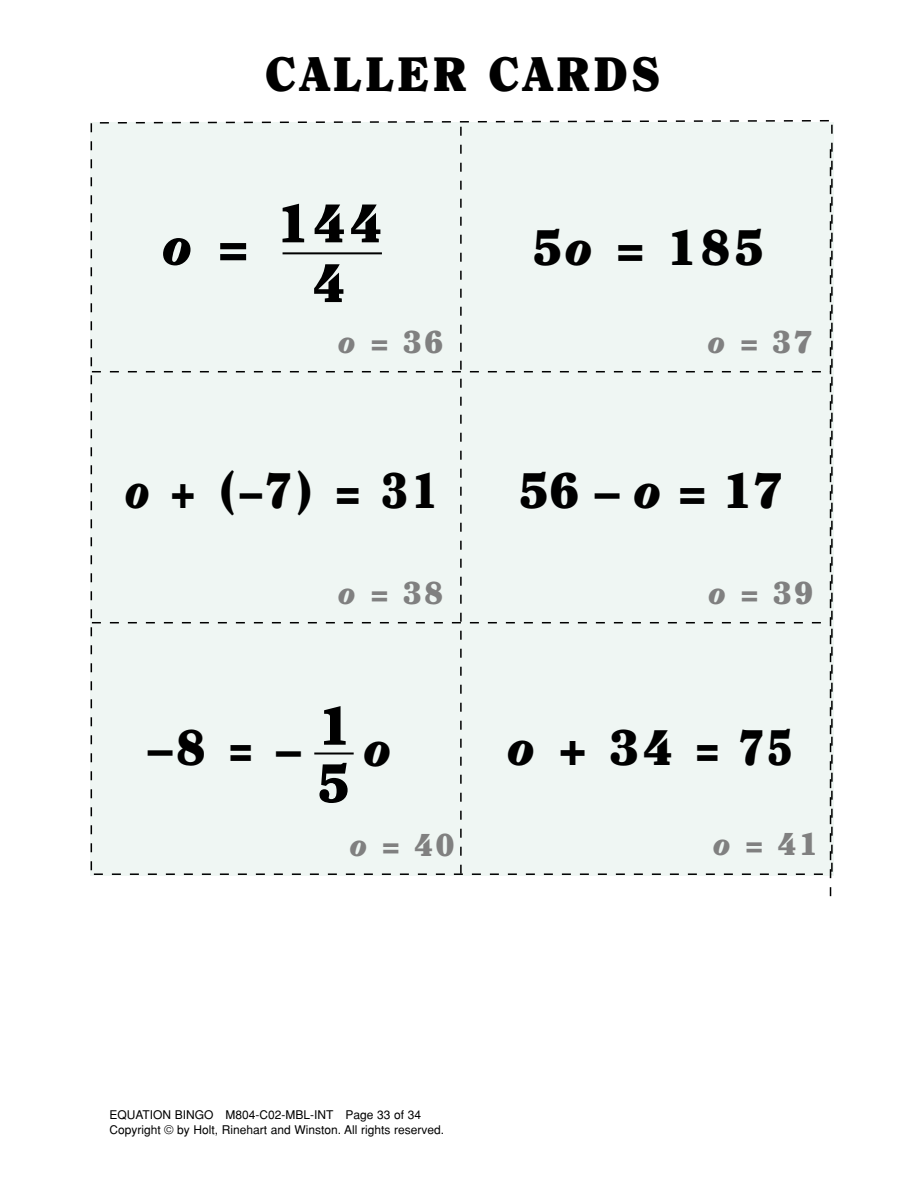
<style>
.page{position:relative;width:918px;height:1188px;background:#fff}
.page>*{position:absolute;margin:0;border:0;box-sizing:border-box;transform-origin:0 0}
.t1{font:900 54px "Clearface";color:#000}
.t2{font:italic 900 54px "Clearface";color:#000}
.t3{font:900 49.65px "Clearface";letter-spacing:.065em;color:#000}
.t4{font:900 49.65px "Clearface";letter-spacing:.065em;color:#000;scale:.9 1}
.t5{font:900 48px "Clearface";letter-spacing:.065em;color:#000}
.t6{font:900 31.5px "Clearface";letter-spacing:.065em;color:#808080}
.t7{font:12px/14.4px "Helvetica";color:#000}
.s1{font-style:normal}
.s2{font-style:italic}
</style>
<div class="page">
<div style="left:92px;top:121px;width:741px;height:775px;background:#eff6f3"></div>
<hr style="left:283px;top:252px;width:99px;height:2px;background:#000">
<hr style="left:314px;top:753px;width:40px;height:2px;background:#000">
<h3 class="t5" style="left:265px;top:54px;width:397px">CALLER CARDS</h3>
<h1 class="t2" style="left:163px;top:223px;width:87px">o <span class="s1">=</span></h1>
<h1 class="t1" style="left:277px;top:201px;width:108px">144</h1>
<h1 class="t1" style="left:313px;top:261px;width:34px">4</h1>
<h2 class="t3" style="left:532px;top:227px;width:234px">5<span class="s2">o</span> = 185</h2>
<h3 class="t6" style="left:339px;top:329px;width:106px"><span class="s2">o</span> = 36</h3>
<h3 class="t6" style="left:709px;top:329px;width:106px"><span class="s2">o</span> = 37</h3>
<h2 class="t4" style="left:126px;top:470px;width:349px"><span class="s2">o +</span> (–7) = 31</h2>
<h2 class="t3" style="left:519px;top:470px;width:266px">56 – <span class="s2">o</span> = 17</h2>
<h3 class="t6" style="left:339px;top:580px;width:106px"><span class="s2">o</span> = 38</h3>
<h3 class="t6" style="left:709px;top:580px;width:106px"><span class="s2">o</span> = 39</h3>
<h2 class="t3" style="left:148px;top:727px;width:107px">–8 =</h2>
<h1 class="t1" style="left:318px;top:703px;width:34px">1</h1>
<h2 class="t3" style="left:276px;top:728px;width:118px">– <span class="s2">o</span></h2>
<h1 class="t1" style="left:317px;top:761px;width:34px">5</h1>
<h2 class="t3" style="left:508px;top:727px;width:286px"><span class="s2">o</span> + 34 = 75</h2>
<h3 class="t6" style="left:350px;top:832px;width:106px"><span class="s2">o</span> = 40</h3>
<h3 class="t6" style="left:714px;top:831px;width:106px"><span class="s2">o</span> = 41</h3>
<p class="t7" style="left:110px;top:1109px;width:336px">EQUATION BINGO M804-C02-MBL-INT Page 33 of 34<br>Copyright © by Holt, Rinehart and Winston. All rights reserved.</p>
</div>
